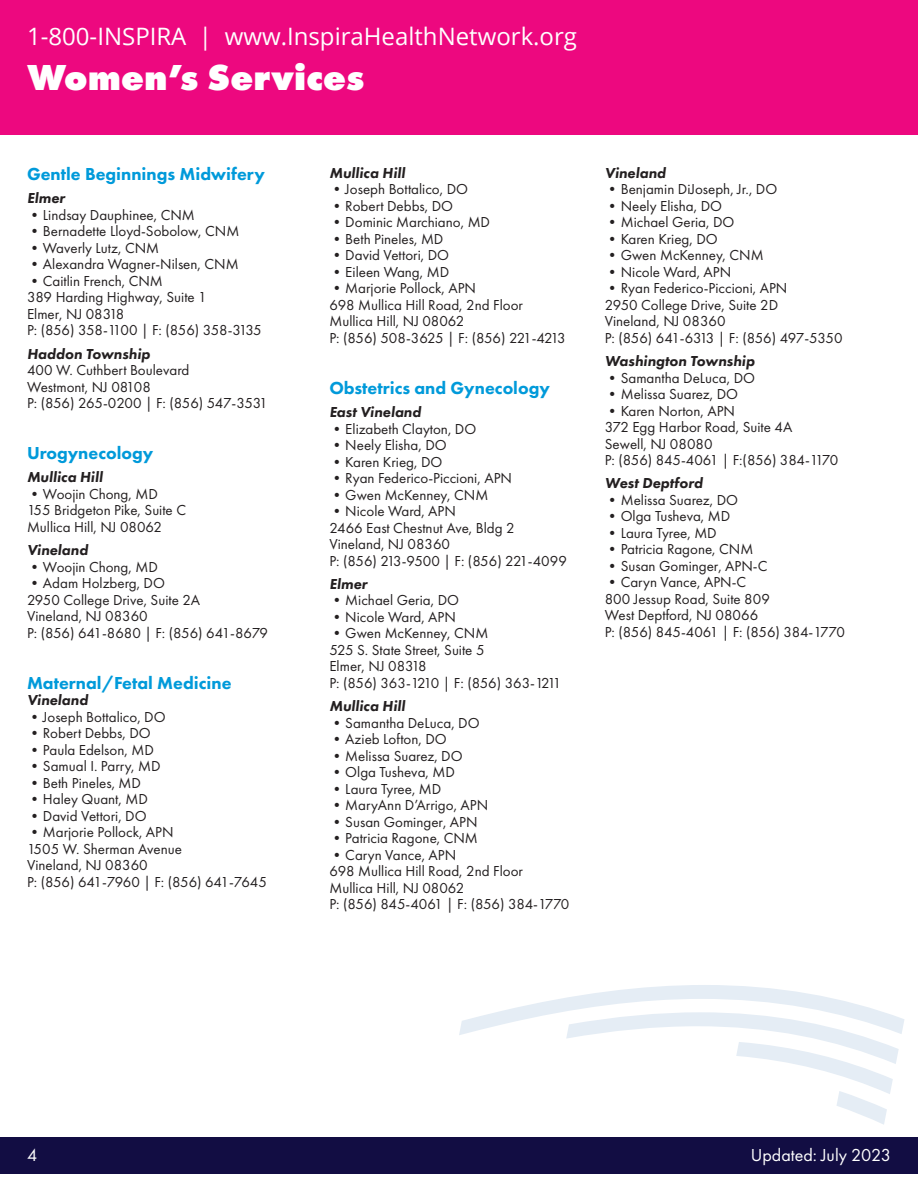
<style>
.page{position:relative;width:918px;height:1188px;background:#fff}
.page>*{position:absolute;margin:0;border:0;box-sizing:border-box;transform-origin:0 0}
.t1{font:800 37.5px "Futura PT";color:#fff}
.t2{font:24px "Open Sans";color:#fff}
.t3{font:800 18px "Futura PT";color:#009ada}
.t4{font:18px "Futura PT";color:#fff}
.t5{font:15px/16.5px "Futura PT";color:#231f20}
.t6{font:italic 800 15px "Futura PT";color:#231f20}
</style>
<div class="page">
<div style="left:0;top:0;width:918px;height:135px;background:#ed087f"></div>
<div style="left:0;top:1137px;width:918px;height:37px;background:#120d43"></div>
<svg style="left:459px;top:985px;width:445px;height:140px"></svg>
<h2 class="t2" style="left:27px;top:20px;width:552px">1-800-INSPIRA | www.InspiraHealthNetwork.org</h2>
<h1 class="t1" style="left:27px;top:54px;width:339px">Women’s Services</h1>
<p class="t3" style="left:27px;top:163px;width:239px">Gentle Beginnings Midwifery</p>
<p class="t6" style="left:27px;top:189px;width:40px">Elmer</p>
<p class="t5" style="left:27px;top:206px;width:169px">• Lindsay Dauphinee, CNM</p>
<p class="t5" style="left:27px;top:223px;width:214px">• Bernadette Lloyd-Sobolow, CNM</p>
<p class="t5" style="left:27px;top:239px;width:134px">• Waverly Lutz, CNM</p>
<p class="t5" style="left:27px;top:256px;width:213px">• Alexandra Wagner-Nilsen, CNM</p>
<p class="t5" style="left:27px;top:272px;width:236px">• Caitlin French, CNM<br>389 Harding Highway, Suite 1<br>Elmer, NJ 08318<br>P: (856) 358-1100 | F: (856) 358-3135</p>
<p class="t6" style="left:27px;top:344px;width:125px">Haddon Township</p>
<p class="t5" style="left:27px;top:362px;width:242px">400 W. Cuthbert Boulevard<br>Westmont, NJ 08108<br>P: (856) 265-0200 | F: (856) 547-3531</p>
<p class="t3" style="left:27px;top:442px;width:128px">Urogynecology</p>
<p class="t6" style="left:27px;top:468px;width:77px">Mullica Hill</p>
<p class="t5" style="left:27px;top:485px;width:161px">• Woojin Chong, MD<br>155 Bridgeton Pike, Suite C<br>Mullica Hill, NJ 08062</p>
<p class="t6" style="left:27px;top:541px;width:63px">Vineland</p>
<p class="t5" style="left:27px;top:558px;width:132px">• Woojin Chong, MD</p>
<p class="t5" style="left:27px;top:575px;width:243px">• Adam Holzberg, DO<br>2950 College Drive, Suite 2A<br>Vineland, NJ 08360<br>P: (856) 641-8680 | F: (856) 641-8679</p>
<p class="t3" style="left:27px;top:671px;width:206px">Maternal/Fetal Medicine</p>
<p class="t6" style="left:27px;top:691px;width:63px">Vineland</p>
<p class="t5" style="left:27px;top:708px;width:140px">• Joseph Bottalico, DO</p>
<p class="t5" style="left:27px;top:725px;width:125px">• Robert Debbs, DO</p>
<p class="t5" style="left:27px;top:741px;width:128px">• Paula Edelson, MD</p>
<p class="t5" style="left:27px;top:758px;width:135px">• Samual I. Parry, MD</p>
<p class="t5" style="left:27px;top:774px;width:116px">• Beth Pineles, MD</p>
<p class="t5" style="left:27px;top:791px;width:122px">• Haley Quant, MD</p>
<p class="t5" style="left:27px;top:807px;width:121px">• David Vettori, DO</p>
<p class="t5" style="left:27px;top:824px;width:241px">• Marjorie Pollock, APN<br>1505 W. Sherman Avenue<br>Vineland, NJ 08360<br>P: (856) 641-7960 | F: (856) 641-7645</p>
<p class="t6" style="left:329px;top:163px;width:77px">Mullica Hill</p>
<p class="t5" style="left:329px;top:181px;width:140px">• Joseph Bottalico, DO</p>
<p class="t5" style="left:329px;top:197px;width:125px">• Robert Debbs, DO</p>
<p class="t5" style="left:329px;top:214px;width:162px">• Dominic Marchiano, MD</p>
<p class="t5" style="left:329px;top:230px;width:116px">• Beth Pineles, MD</p>
<p class="t5" style="left:329px;top:247px;width:121px">• David Vettori, DO</p>
<p class="t5" style="left:329px;top:263px;width:121px">• Eileen Wang, MD</p>
<p class="t5" style="left:329px;top:280px;width:238px">• Marjorie Pollock, APN<br>698 Mullica Hill Road, 2nd Floor<br>Mullica Hill, NJ 08062<br>P: (856) 508-3625 | F: (856) 221-4213</p>
<p class="t3" style="left:329px;top:377px;width:222px">Obstetrics and Gynecology</p>
<p class="t6" style="left:329px;top:403px;width:93px">East Vineland</p>
<p class="t5" style="left:329px;top:420px;width:148px">• Elizabeth Clayton, DO</p>
<p class="t5" style="left:329px;top:437px;width:119px">• Neely Elisha, DO</p>
<p class="t5" style="left:329px;top:453px;width:115px">• Karen Krieg, DO</p>
<p class="t5" style="left:329px;top:470px;width:184px">• Ryan Federico-Piccioni, APN</p>
<p class="t5" style="left:329px;top:486px;width:160px">• Gwen McKenney, CNM</p>
<p class="t5" style="left:329px;top:503px;width:239px">• Nicole Ward, APN<br>2466 East Chestnut Ave, Bldg 2<br>Vineland, NJ 08360<br>P: (856) 213-9500 | F: (856) 221-4099</p>
<p class="t6" style="left:329px;top:574px;width:40px">Elmer</p>
<p class="t5" style="left:329px;top:592px;width:131px">• Michael Geria, DO</p>
<p class="t5" style="left:329px;top:608px;width:128px">• Nicole Ward, APN</p>
<p class="t5" style="left:329px;top:625px;width:233px">• Gwen McKenney, CNM<br>525 S. State Street, Suite 5<br>Elmer, NJ 08318<br>P: (856) 363-1210 | F: (856) 363-1211</p>
<p class="t6" style="left:329px;top:697px;width:77px">Mullica Hill</p>
<p class="t5" style="left:329px;top:714px;width:152px">• Samantha DeLuca, DO</p>
<p class="t5" style="left:329px;top:731px;width:119px">• Azieb Lofton, DO</p>
<p class="t5" style="left:329px;top:747px;width:135px">• Melissa Suarez, DO</p>
<p class="t5" style="left:329px;top:764px;width:127px">• Olga Tusheva, MD</p>
<p class="t5" style="left:329px;top:780px;width:113px">• Laura Tyree, MD</p>
<p class="t5" style="left:329px;top:797px;width:160px">• MaryAnn D’Arrigo, APN</p>
<p class="t5" style="left:329px;top:813px;width:150px">• Susan Gominger, APN</p>
<p class="t5" style="left:329px;top:830px;width:150px">• Patricia Ragone, CNM</p>
<p class="t5" style="left:329px;top:846px;width:242px">• Caryn Vance, APN<br>698 Mullica Hill Road, 2nd Floor<br>Mullica Hill, NJ 08062<br>P: (856) 845-4061 | F: (856) 384-1770</p>
<p class="t6" style="left:605px;top:163px;width:63px">Vineland</p>
<p class="t5" style="left:605px;top:181px;width:174px">• Benjamin DiJoseph, Jr., DO</p>
<p class="t5" style="left:605px;top:197px;width:119px">• Neely Elisha, DO</p>
<p class="t5" style="left:605px;top:214px;width:131px">• Michael Geria, DO</p>
<p class="t5" style="left:605px;top:230px;width:115px">• Karen Krieg, DO</p>
<p class="t5" style="left:605px;top:247px;width:160px">• Gwen McKenney, CNM</p>
<p class="t5" style="left:605px;top:263px;width:128px">• Nicole Ward, APN</p>
<p class="t5" style="left:605px;top:280px;width:239px">• Ryan Federico-Piccioni, APN<br>2950 College Drive, Suite 2D<br>Vineland, NJ 08360<br>P: (856) 641-6313 | F: (856) 497-5350</p>
<p class="t6" style="left:605px;top:352px;width:151px">Washington Township</p>
<p class="t5" style="left:605px;top:369px;width:152px">• Samantha DeLuca, DO</p>
<p class="t5" style="left:605px;top:386px;width:135px">• Melissa Suarez, DO</p>
<p class="t5" style="left:605px;top:402px;width:235px">• Karen Norton, APN<br>372 Egg Harbor Road, Suite 4A<br>Sewell, NJ 08080<br>P: (856) 845-4061 | F:(856) 384-1170</p>
<p class="t6" style="left:605px;top:474px;width:100px">West Deptford</p>
<p class="t5" style="left:605px;top:491px;width:135px">• Melissa Suarez, DO</p>
<p class="t5" style="left:605px;top:508px;width:127px">• Olga Tusheva, MD</p>
<p class="t5" style="left:605px;top:524px;width:113px">• Laura Tyree, MD</p>
<p class="t5" style="left:605px;top:541px;width:150px">• Patricia Ragone, CNM</p>
<p class="t5" style="left:605px;top:557px;width:164px">• Susan Gominger, APN-C</p>
<p class="t5" style="left:605px;top:574px;width:242px">• Caryn Vance, APN-C<br>800 Jessup Road, Suite 809<br>West Deptford, NJ 08066<br>P: (856) 845-4061 | F: (856) 384-1770</p>
<p class="t4" style="left:27px;top:1144px;width:12px">4</p>
<p class="t4" style="left:751px;top:1144px;width:142px">Updated: July 2023</p>
</div>
